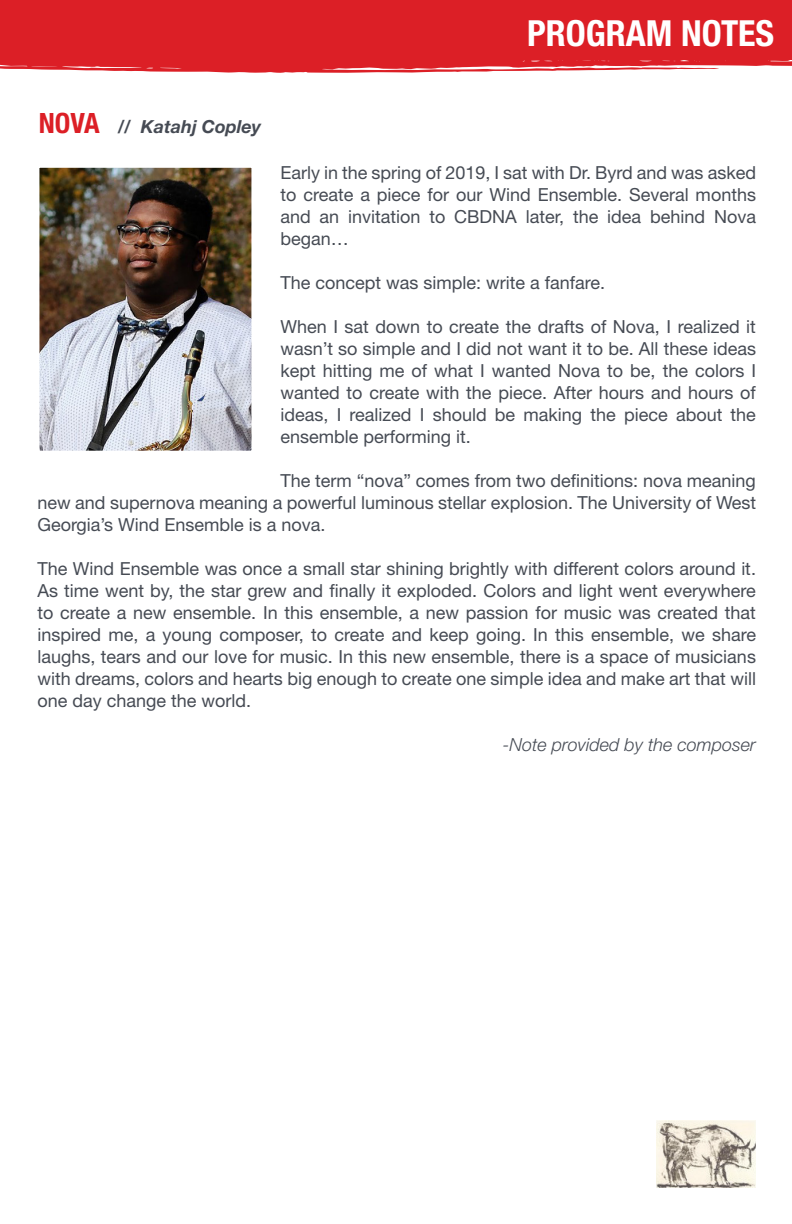
<style>
.page{position:relative;width:792px;height:1224px;background:#fff}
.page>*{position:absolute;margin:0;border:0;box-sizing:border-box;transform-origin:0 0}
.t1{font:700 condensed 36px "Helvetica Neue LT Std";color:#fff}
.t2{font:18px/22px "Helvetica Neue LT Std";color:#464b54;text-align:justify}
.t3{font:italic 300 18px "Helvetica Neue LT Std";color:#464b54}
.t4{font:italic 700 18px "Helvetica Neue LT Std";color:#464b54}
.s1{font-style:normal;font-stretch:condensed;font-size:28px;color:#dc1f26}
.s2{font-weight:500}
</style>
<div class="page">
<div style="left:0;top:0;width:792px;height:60px;background:#dc1f26"></div>
<img style="left:40px;top:169px;width:210px;height:281px">
<div style="left:37px;top:166px;width:216px;height:287px;border:2px solid #fff"></div>
<svg style="left:0;top:60px;width:792px;height:13px;fill:#dc1f26"></svg>
<img style="left:657px;top:1121px;width:99px;height:67px">
<p class="t4" style="left:39px;top:116px;width:224px"><span class="s1">NOVA</span> <span class="s2">//</span> Katahj Copley</p>
<p class="t1" style="left:527px;top:12px;width:249px">PROGRAM NOTES</p>
<p class="t2" style="left:280px;top:161px;width:477px">Early in the spring of 2019, I sat with Dr. Byrd and was asked to create a piece for our Wind Ensemble. Several months and an invitation to CBDNA later, the idea behind Nova began…</p>
<p class="t2" style="left:280px;top:271px;width:326px">The concept was simple: write a fanfare.</p>
<p class="t2" style="left:280px;top:315px;width:477px">When I sat down to create the drafts of Nova, I realized it wasn’t so simple and I did not want it to be. All these ideas kept hitting me of what I wanted Nova to be, the colors I wanted to create with the piece. After hours and hours of ideas, I realized I should be making the piece about the ensemble performing it.</p>
<p class="t2" style="left:37px;top:469px;width:720px;text-indent:243px">The term “nova” comes from two definitions: nova meaning new and supernova meaning a powerful luminous stellar explosion. The University of West Georgia’s Wind Ensemble is a nova.</p>
<p class="t2" style="left:37px;top:557px;width:720px">The Wind Ensemble was once a small star shining brightly with different colors around it.<br>As time went by, the star grew and finally it exploded. Colors and light went everywhere to create a new ensemble. In this ensemble, a new passion for music was created that inspired me, a young composer, to create and keep going. In this ensemble, we share laughs, tears and our love for music. In this new ensemble, there is a space of musicians with dreams, colors and hearts big enough to create one simple idea and make art that will one day change the world.</p>
<p class="t3" style="left:503px;top:734px;width:255px">-Note provided by the composer</p>
</div>
